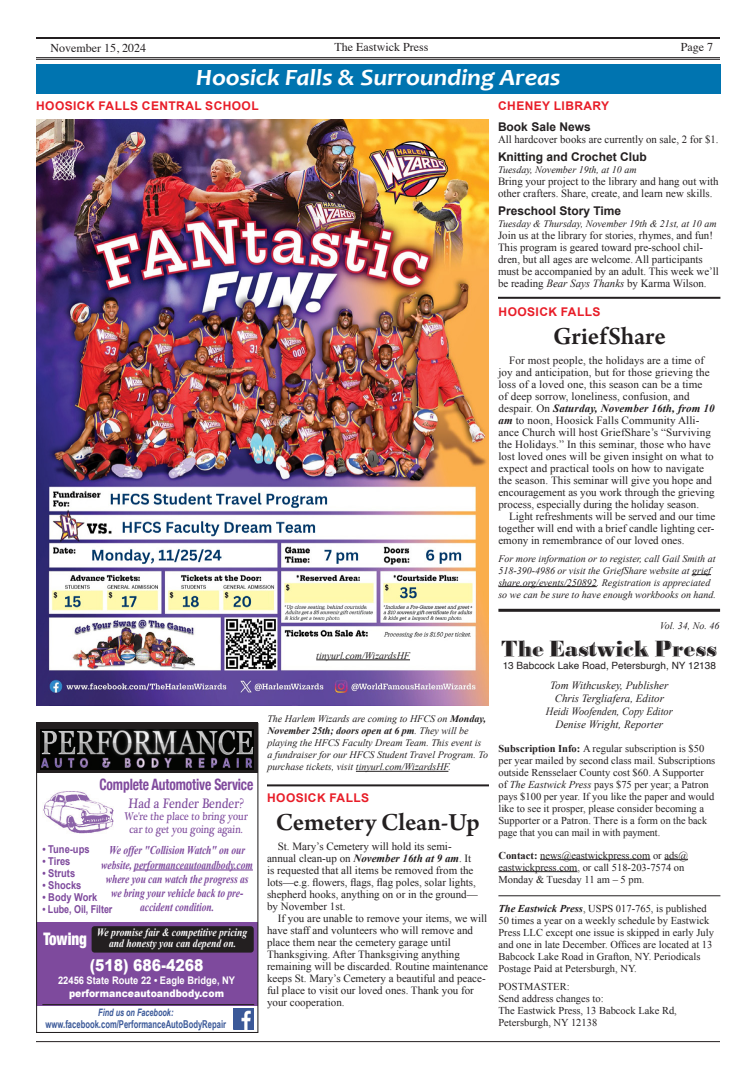
<style>
.page{position:relative;width:756px;height:1080px;background:#fff}
.page>*{position:absolute;margin:0;border:0;box-sizing:border-box;transform-origin:0 0}
.Headline2{font:600 26px "Arno Pro";letter-spacing:-.005em;color:#231f20}
.t1{font:italic 700 23.4px "Candara";letter-spacing:-.005em;color:#fff;scale:1.11 1}
.Subhead{font:23.2px "Bodoni Highlight ICG";color:#231f20;scale:.94 1}
.t2{font:900 condensed 17.3px "Helvetica Neue";color:#fff;scale:.86 1}
.t3{font:16.2px "Arial CEMT Black";color:#fff;scale:.86 1}
.t4{font:700 condensed 15.7px "Helvetica Neue";letter-spacing:-.01em;color:#804a9d;scale:.86 1}
.t5{font:14.1px "Plantagenet Cherokee";color:#7e4a9d;scale:.85 1}
.TitleHead{font:700 12px "Arial";letter-spacing:.035em;color:#e81d28}
.Subhead3{font:700 12px "Arial";color:#231f20}
.t6{font:12px "Times";color:#231f20}
.t7{font:italic 700 11.9px/14.3px "Times New Roman";letter-spacing:-.005em;color:#7e4a9d;text-align:center;scale:.8 1}
.t8{font:11.4px/12.5px "Plantagenet Cherokee";color:#7e4a9d;text-align:center;scale:.85 1}
.t9{font:italic 11.1px "Times New Roman";color:#231f20}
.t10{font:italic 700 11.1px/11.6px "Times New Roman";color:#fff;text-align:center;scale:.86 1}
.t11{font:italic 11.1px "Times New Roman";color:#231f20;scale:.93 1}
.Body_Text{font:11px/12px "Times New Roman";color:#231f20}
.body_text{font:11px/12px "Times New Roman";color:#231f20}
.t12{font:700 10.8px "Arial Narrow";color:#3b5999;scale:.86 1}
.t13{font:700 10.8px "Arial";color:#7e4a9d;scale:.86 1}
.t14{font:700 10.8px "Arial";color:#7e4a9d;scale:.83 1}
.body_text-2{font:10.5px/12px "Times New Roman";color:#231f20}
.t15{font:700 10.5px "Arial";color:#fff;scale:.89 1}
.t16{font:10.5px "Arial CEMT Black";color:#fff;scale:.89 1}
.t17{font:italic 700 10.3px "Arial Narrow";color:#3b5999;scale:.86 1}
.t18{font:italic 10px/12px "Times New Roman";color:#231f20}
.Legal_Body{font:10px "Helvetica";color:#231f20}
.s1{font-weight:700}
.s2{font-weight:700;font-style:italic}
.s3{font-style:italic}
</style>
<div class="page">
<hr style="left:36px;top:37px;width:684px;height:2px;background:#231f20">
<hr style="left:36px;top:1041px;width:684px;height:1px;background:#231f20">
<hr style="left:36px;top:57px;width:684px;height:1px;background:#231f20">
<hr style="left:36px;top:59px;width:684px;height:1px;background:#231f20">
<div style="left:36px;top:64px;width:684px;height:29px;background:#0074b0"></div>
<svg style="left:38px;top:725px;width:218px;height:48px;fill:#231f20"></svg>
<div style="left:36px;top:922px;width:222px;height:83px;background:#7e4a9d"></div>
<hr style="left:134px;top:869px;width:119px;height:2px;background:#7e4a9d">
<div style="left:92px;top:926px;width:162px;height:27px;background:#231f20;border-radius:3px"></div>
<img style="left:234px;top:1008px;width:19px;height:21px">
<hr style="left:42px;top:1004px;width:212px;height:1px;background:#231f20">
<img style="left:41px;top:730px;width:212px;height:39px">
<img style="left:43px;top:791px;width:70px;height:43px">
<div style="left:36px;top:723px;width:222px;height:310px;border:1px solid #231f20"></div>
<svg style="left:692px;top:574px;width:19px;height:1px"></svg>
<hr style="left:498px;top:586px;width:99px;height:1px;background:#231f20">
<hr style="left:498px;top:297px;width:222px;height:2px;background:#231f20">
<hr style="left:498px;top:895px;width:222px;height:1px;background:#231f20">
<hr style="left:540px;top:859px;width:110px;height:1px;background:#231f20">
<svg style="left:664px;top:859px;width:24px;height:1px"></svg>
<hr style="left:498px;top:871px;width:79px;height:1px;background:#231f20">
<hr style="left:498px;top:609px;width:222px;height:3px;background:#231f20">
<img style="left:36px;top:119px;width:453px;height:587px">
<hr style="left:356px;top:771px;width:92px;height:1px;background:#231f20">
<hr style="left:267px;top:784px;width:222px;height:2px;background:#231f20">
<hr style="left:316px;top:660px;width:94px;height:1px;background:#231f20">
<p class="t6" style="left:51px;top:37px;width:97px">November 15, 2024</p>
<p class="t6" style="left:334px;top:36px;width:95px">The Eastwick Press</p>
<p class="t6" style="left:681px;top:36px;width:34px">Page 7</p>
<p class="t1" style="left:196px;top:64px;width:330px">Hoosick Falls &amp; Surrounding Areas</p>
<p class="TitleHead" style="left:36px;top:97px;width:224px">HOOSICK FALLS CENTRAL SCHOOL</p>
<p class="t18" style="left:316px;top:649px;width:95px">tinyurl.com/WizardsHF</p>
<p class="t4" style="left:99px;top:772px;width:181px">Complete Automotive Service</p>
<p class="t5" style="left:128px;top:795px;width:139px">Had a Fender Bender?</p>
<p class="t8" style="left:124px;top:811px;width:148px">We're the place to bring your car to get you going again.</p>
<p class="t13" style="left:42px;top:842px;width:56px">• Tune-ups</p>
<p class="t13" style="left:42px;top:854px;width:34px">• Tires</p>
<p class="t13" style="left:42px;top:866px;width:40px">• Struts</p>
<p class="t13" style="left:42px;top:878px;width:47px">• Shocks</p>
<p class="t13" style="left:42px;top:889px;width:65px">• Body Work</p>
<p class="t14" style="left:42px;top:901px;width:86px">• Lube, Oil, Filter</p>
<p class="t2" style="left:43px;top:924px;width:52px">Towing</p>
<p class="t3" style="left:90px;top:955px;width:134px">(518) 686-4268</p>
<p class="t15" style="left:58px;top:973px;width:200px">22456 State Route 22 • Eagle Bridge, NY</p>
<p class="t16" style="left:69px;top:986px;width:176px">performanceautoandbody.com</p>
<p class="t17" style="left:98px;top:1004px;width:89px">Find us on Facebook:</p>
<p class="t12" style="left:46px;top:1016px;width:211px">www.facebook.com/PerformanceAutoBodyRepair</p>
<p class="t7" style="left:101px;top:843px;width:191px">We offer "Collision Watch" on our website, performanceautoandbody.com where you can watch the progress as we bring your vehicle back to pre&shy;accident condition.</p>
<p class="t10" style="left:97px;top:926px;width:177px">We promise fair &amp; competitive pricing and honesty you can depend on.</p>
<p class="t18" style="left:267px;top:713px;width:222px">The Harlem Wizards are coming to HFCS on <span class="s1">Monday, November 25th; doors open at 6 pm</span>. They will be playing the HFCS Faculty Dream Team. This event is a fundraiser for our HFCS Student Travel Program. To purchase tickets, visit tinyurl.com/WizardsHF.</p>
<p class="TitleHead" style="left:267px;top:789px;width:103px">HOOSICK FALLS</p>
<p class="Headline2" style="left:276px;top:807px;width:206px">Cemetery Clean-Up</p>
<p class="Body_Text" style="left:267px;top:840px;width:212px;text-indent:11px">St. Mary’s Cemetery will hold its semi&shy;annual clean-up on <span class="s2">November 16th at 9 am</span>. It is requested that all items be removed from the lots—e.g. flowers, flags, flag poles, solar lights, shepherd hooks, anything on or in the ground— by November 1st.</p>
<p class="Body_Text" style="left:267px;top:912px;width:223px;text-indent:11px">If you are unable to remove your items, we will have staff and volunteers who will remove and place them near the cemetery garage until Thanksgiving. After Thanksgiving anything remaining will be discarded. Routine maintenance keeps St. Mary’s Cemetery a beautiful and peace&shy;ful place to visit our loved ones. Thank you for your cooperation.</p>
<p class="TitleHead" style="left:498px;top:97px;width:113px">CHENEY LIBRARY</p>
<p class="Subhead3" style="left:498px;top:118px;width:94px">Book Sale News</p>
<p class="body_text" style="left:498px;top:133px;width:222px">All hardcover books are currently on sale, 2 for $1.</p>
<p class="Subhead3" style="left:498px;top:148px;width:150px">Knitting and Crochet Club</p>
<p class="t18" style="left:498px;top:163px;width:140px">Tuesday, November 19th, at 10 am</p>
<p class="body_text" style="left:498px;top:175px;width:222px">Bring your project to the library and hang out with other crafters. Share, create, and learn new skills.</p>
<p class="Subhead3" style="left:498px;top:202px;width:125px">Preschool Story Time</p>
<p class="t18" style="left:498px;top:217px;width:220px">Tuesday &amp; Thursday, November 19th &amp; 21st, at 10 am</p>
<p class="body_text" style="left:498px;top:229px;width:222px">Join us at the library for stories, rhymes, and fun!<br>This program is geared toward pre-school chil&shy;dren, but all ages are welcome. All participants must be accompanied by an adult. This week we’ll be reading <span class="s3">Bear Says Thanks</span> by Karma Wilson.</p>
<p class="TitleHead" style="left:499px;top:303px;width:103px">HOOSICK FALLS</p>
<p class="Headline2" style="left:553px;top:321px;width:114px">GriefShare</p>
<p class="Body_Text" style="left:498px;top:354px;width:218px;text-indent:11px">For most people, the holidays are a time of joy and anticipation, but for those grieving the loss of a loved one, this season can be a time<br>of deep sorrow, loneliness, confusion, and despair. On <span class="s2">Saturday, November 16th, from 10 am</span> to noon, Hoosick Falls Community Alli&shy;ance Church will host GriefShare’s “Surviving the Holidays.” In this seminar, those who have lost loved ones will be given insight on what to expect and practical tools on how to navigate the season. This seminar will give you hope and encouragement as you work through the grieving process, especially during the holiday season.</p>
<p class="Body_Text" style="left:498px;top:510px;width:219px;text-align:justify;text-indent:11px">Light refreshments will be served and our time together will end with a brief candle lighting cer&shy;emony in remembrance of our loved ones.</p>
<p class="t18" style="left:498px;top:552px;width:219px">For more information or to register, call Gail Smith at 518-390-4986 or visit the GriefShare website at grief share.org/events/250892. Registration is appreciated so we can be sure to have enough workbooks on hand.</p>
<p class="t18" style="left:660px;top:620px;width:61px">Vol. 34, No. 46</p>
<p class="Subhead" style="left:501px;top:635px;width:232px">The Eastwick Press</p>
<p class="Legal_Body" style="left:503px;top:657px;width:215px">13 Babcock Lake Road, Petersburgh, NY 12138</p>
<p class="t9" style="left:550px;top:677px;width:120px">Tom Withcuskey, Publisher</p>
<p class="t9" style="left:555px;top:690px;width:111px">Chris Tergliafera, Editor</p>
<p class="t11" style="left:546px;top:703px;width:138px">Heidi Woofenden, Copy Editor</p>
<p class="t9" style="left:556px;top:716px;width:109px">Denise Wright, Reporter</p>
<p class="body_text-2" style="left:498px;top:742px;width:218px"><span class="s1">Subscription Info:</span> A regular subscription is $50 per year mailed by second class mail. Subscriptions outside Rensselaer County cost $60. A Supporter of <span class="s3">The Eastwick Press</span> pays $75 per year; a Patron pays $100 per year. If you like the paper and would like to see it prosper, please consider becoming a Supporter or a Patron. There is a form on the back page that you can mail in with payment.</p>
<p class="body_text-2" style="left:498px;top:849px;width:191px"><span class="s1">Contact:</span> news@eastwickpress.com or ads@ eastwickpress.com, or call 518-203-7574 on<br>Monday &amp; Tuesday 11 am – 5 pm.</p>
<p class="body_text-2" style="left:498px;top:902px;width:217px"><span class="s2">The Eastwick Press</span>, USPS 017-765, is published 50 times a year on a weekly schedule by Eastwick Press LLC except one issue is skipped in early July and one in late December. Offices are located at 13<br>Babcock Lake Road in Grafton, NY. Periodicals Postage Paid at Petersburgh, NY.</p>
<p class="body_text-2" style="left:498px;top:980px;width:107px">POSTMASTER:<br>Send address changes to:</p>
<p class="body_text-2" style="left:498px;top:1004px;width:180px">The Eastwick Press, 13 Babcock Lake Rd,<br>Petersburgh, NY 12138</p>
</div>
